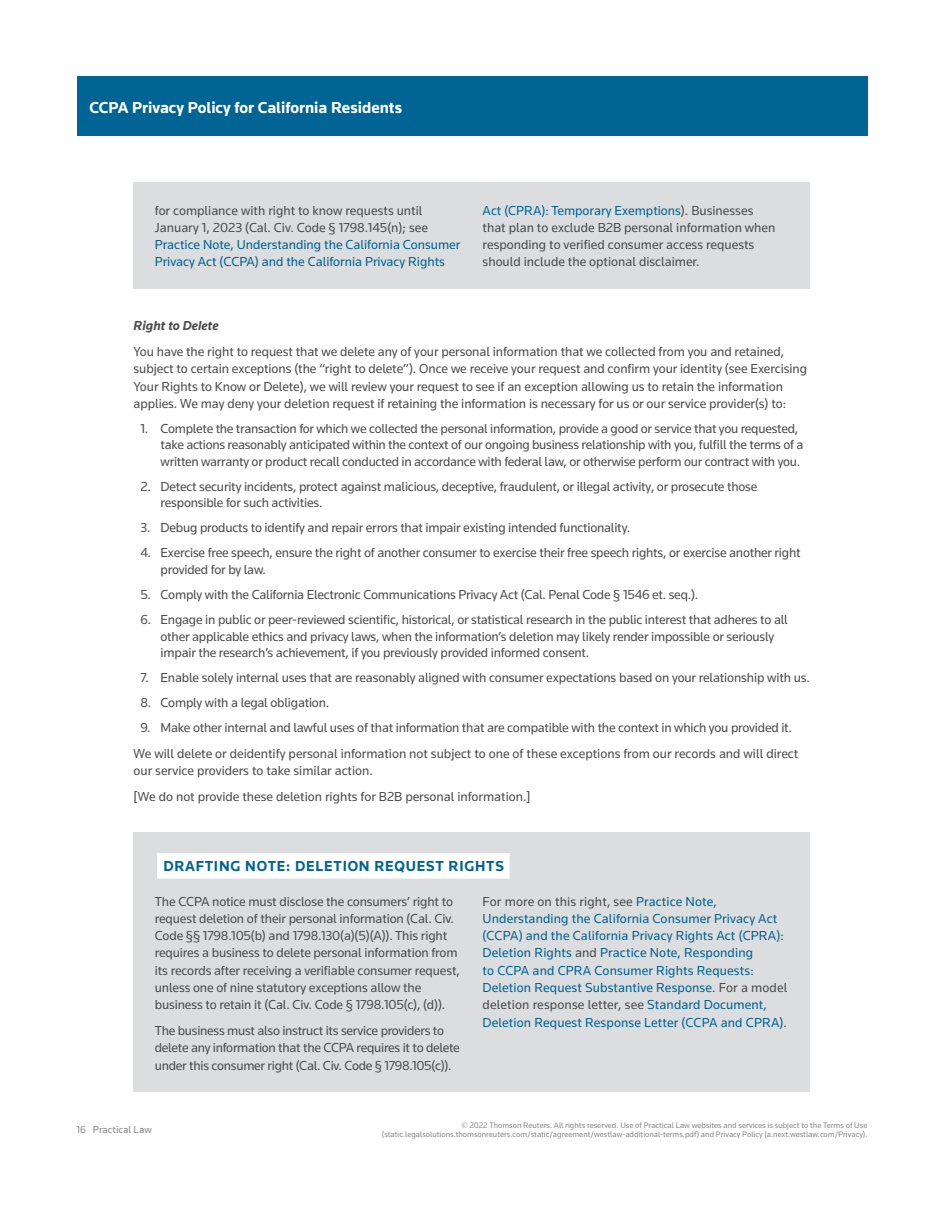
<style>
.page{position:relative;width:944px;height:1214px;background:#fff}
.page>*{position:absolute;margin:0;border:0;box-sizing:border-box;transform-origin:0 0}
.t1{font:700 16.5px "Knowledge";color:#fff}
.t2{font:700 15px "Knowledge";letter-spacing:.05em;color:#006494}
.t3{font:13.5px/17.2px "Knowledge";letter-spacing:-.015em;color:#4b4c4d}
.t4{font:13.5px/17.2px "Knowledge";letter-spacing:.01em;color:#006494}
.t5{font:italic 700 13.5px "Knowledge";color:#4b4c4d}
.t6{font:10.5px "Knowledge";color:#86888b}
.t7{font:8.25px/9.8px "Knowledge";color:#86888b;text-align:right}
.s1{color:#006494}
.s2{color:#4b4c4d}
</style>
<div class="page">
<div style="left:77px;top:77px;width:790px;height:59px;background:#006494"></div>
<div style="left:134px;top:183px;width:676px;height:106px;background:#dcdddf"></div>
<div style="left:134px;top:832px;width:676px;height:259px;background:#dcdddf"></div>
<div style="left:157px;top:853px;width:352px;height:25px;background:#fff"></div>
<p class="t1" style="left:89px;top:97px;width:314px">CCPA Privacy Policy for California Residents</p>
<p class="t3" style="left:155px;top:201px;width:275px">for compliance with right to know requests until<br>January 1, 2023 (Cal. Civ. Code § 1798.145(n); see</p>
<p class="t4" style="left:155px;top:236px;width:307px">Practice Note, Understanding the California Consumer<br>Privacy Act (CCPA) and the California Privacy Rights</p>
<p class="t3" style="left:482px;top:201px;width:294px"><span class="s1">Act (CPRA): Temporary Exemptions</span>). Businesses that plan to exclude B2B personal information when responding to verified consumer access requests should include the optional disclaimer.</p>
<p class="t5" style="left:134px;top:317px;width:86px">Right to Delete</p>
<p class="t3" style="left:134px;top:343px;width:675px">You have the right to request that we delete any of your personal information that we collected from you and retained, subject to certain exceptions (the “right to delete”). Once we receive your request and confirm your identity (see Exercising Your Rights to Know or Delete), we will review your request to see if an exception allowing us to retain the information applies. We may deny your deletion request if retaining the information is necessary for us or our service provider(s) to:</p>
<p class="t3" style="left:161px;top:420px;width:644px;line-height:16.5px;text-indent:-20px">1. Complete the transaction for which we collected the personal information, provide a good or service that you requested, take actions reasonably anticipated within the context of our ongoing business relationship with you, fulfill the terms of a written warranty or product recall conducted in accordance with federal law, or otherwise perform our contract with you.</p>
<p class="t3" style="left:161px;top:478px;width:598px;line-height:16.5px;text-indent:-20px">2. Detect security incidents, protect against malicious, deceptive, fraudulent, or illegal activity, or prosecute those responsible for such activities.</p>
<p class="t3" style="left:140px;top:519px;width:491px">3. Debug products to identify and repair errors that impair existing intended functionality.</p>
<p class="t3" style="left:161px;top:544px;width:641px;line-height:16.5px;text-indent:-20px">4. Exercise free speech, ensure the right of another consumer to exercise their free speech rights, or exercise another right provided for by law.</p>
<p class="t3" style="left:140px;top:585px;width:559px">5. Comply with the California Electronic Communications Privacy Act (Cal. Penal Code § 1546 et. seq.).</p>
<p class="t3" style="left:161px;top:611px;width:628px;line-height:16.5px;text-indent:-20px">6. Engage in public or peer-reviewed scientific, historical, or statistical research in the public interest that adheres to all other applicable ethics and privacy laws, when the information’s deletion may likely render impossible or seriously impair the research’s achievement, if you previously provided informed consent.</p>
<p class="t3" style="left:140px;top:668px;width:671px">7. Enable solely internal uses that are reasonably aligned with consumer expectations based on your relationship with us.</p>
<p class="t3" style="left:140px;top:693px;width:190px">8. Comply with a legal obligation.</p>
<p class="t3" style="left:134px;top:714px;width:666px;line-height:25.8px;text-align:center">9. Make other internal and lawful uses of that information that are compatible with the context in which you provided it.<br>We will delete or deidentify personal information not subject to one of these exceptions from our records and will direct</p>
<p class="t3" style="left:134px;top:757px;width:398px;line-height:25.8px">our service providers to take similar action.<br>[We do not provide these deletion rights for B2B personal information.]</p>
<p class="t2" style="left:163px;top:857px;width:342px">DRAFTING NOTE: DELETION REQUEST RIGHTS</p>
<p class="t3" style="left:155px;top:892px;width:306px">The CCPA notice must disclose the consumers’ right to request deletion of their personal information (Cal. Civ.<br>Code §§ 1798.105(b) and 1798.130(a)(5)(A)). This right requires a business to delete personal information from its records after receiving a verifiable consumer request, unless one of nine statutory exceptions allow the business to retain it (Cal. Civ. Code § 1798.105(c), (d)).</p>
<p class="t3" style="left:155px;top:1021px;width:306px">The business must also instruct its service providers to delete any information that the CCPA requires it to delete under this consumer right (Cal. Civ. Code § 1798.105(c)).</p>
<p class="t4" style="left:482px;top:892px;width:306px"><span class="s2">For more on this right, see</span> Practice Note, Understanding the California Consumer Privacy Act (CCPA) and the California Privacy Rights Act (CPRA):<br>Deletion Rights <span class="s2">and</span> Practice Note, Responding<br>to CCPA and CPRA Consumer Rights Requests:<br>Deletion Request Substantive Response<span class="s2">. For a model deletion response letter, see</span> Standard Document, Deletion Request Response Letter (CCPA and CPRA)<span class="s2">.</span></p>
<p class="t6" style="left:77px;top:1123px;width:77px">16 Practical Law</p>
<p class="t7" style="left:382px;top:1119px;width:487px">© 2022 Thomson Reuters. All rights reserved. Use of Practical Law websites and services is subject to the Terms of Use (static.legalsolutions.thomsonreuters.com/static/agreement/westlaw-additional-terms.pdf) and Privacy Policy (a.next.westlaw.com/Privacy).</p>
</div>
